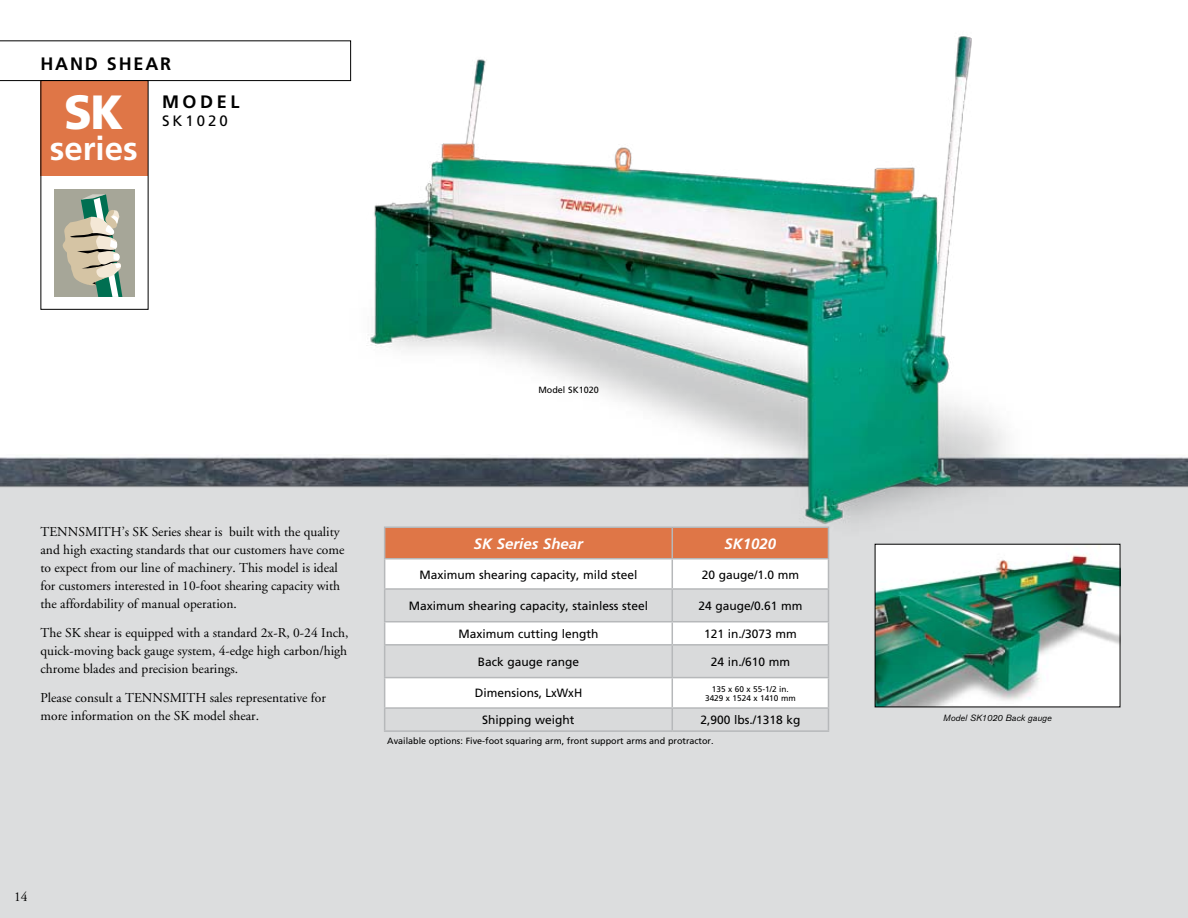
<style>
.page{position:relative;width:1188px;height:918px;background:#fff}
.page>*{position:absolute;margin:0;border:0;box-sizing:border-box;transform-origin:0 0}
.t1{font:900 48px "Frutiger";color:#fff;scale:.95 1}
.t2{font:700 33px "Frutiger";color:#fff}
.t3{font:700 18px "Frutiger";letter-spacing:.1em;color:#000}
.t4{font:italic 700 15px "Frutiger";color:#fff}
.t5{font:15px "Frutiger";letter-spacing:.2em;color:#000}
.t6{font:13.5px/18px "Adobe Garamond";color:#000}
.t7{font:12px "Frutiger";color:#000}
.t8{font:9px "Frutiger";color:#000}
.t9{font:italic 9px "Akzidenz Grotesk Pro";color:#000}
.t10{font:8.25px/9px "Frutiger";color:#000;text-align:center}
</style>
<div class="page">
<div style="left:0;top:471px;width:1188px;height:447px;background:#dcddde"></div>
<img style="left:0;top:457px;width:298px;height:31px">
<img style="left:298px;top:36px;width:890px;height:575px">
<svg style="left:0;top:40px;width:351px;height:41px"></svg>
<div style="left:40px;top:81px;width:108px;height:94px;background:#df7647"></div>
<div style="left:40px;top:80px;width:108px;height:230px;border:1px solid #000"></div>
<div style="left:54px;top:189px;width:81px;height:108px;background:#a6a698"></div>
<svg style="left:62px;top:194px;width:61px;height:103px"></svg>
<svg style="left:385px;top:590px;width:443px;height:140px"></svg>
<hr style="left:384px;top:526px;width:288px;height:2px;background:#b6b8ba">
<hr style="left:672px;top:526px;width:157px;height:2px;background:#b6b8ba">
<svg style="left:384px;top:527px;width:445px;height:61px;background:#ebb8a1"></svg>
<hr style="left:384px;top:588px;width:288px;height:2px;background:#b6b8ba">
<hr style="left:384px;top:590px;width:1px;height:31px;background:#b6b8ba">
<hr style="left:672px;top:588px;width:157px;height:2px;background:#b6b8ba">
<hr style="left:672px;top:590px;width:1px;height:31px;background:#b6b8ba">
<hr style="left:828px;top:590px;width:1px;height:31px;background:#b6b8ba">
<hr style="left:384px;top:621px;width:288px;height:1px;background:#b6b8ba">
<svg style="left:384px;top:622px;width:1px;height:22px"></svg>
<hr style="left:672px;top:621px;width:157px;height:1px;background:#b6b8ba">
<svg style="left:672px;top:622px;width:1px;height:22px"></svg>
<svg style="left:828px;top:622px;width:1px;height:22px"></svg>
<hr style="left:384px;top:644px;width:288px;height:2px;background:#b6b8ba">
<hr style="left:384px;top:646px;width:1px;height:31px;background:#b6b8ba">
<hr style="left:672px;top:644px;width:157px;height:2px;background:#b6b8ba">
<hr style="left:672px;top:646px;width:1px;height:31px;background:#b6b8ba">
<hr style="left:828px;top:646px;width:1px;height:31px;background:#b6b8ba">
<hr style="left:384px;top:677px;width:288px;height:1px;background:#b6b8ba">
<hr style="left:672px;top:677px;width:157px;height:1px;background:#b6b8ba">
<hr style="left:384px;top:707px;width:288px;height:2px;background:#b6b8ba">
<svg style="left:384px;top:678px;width:1px;height:52px"></svg>
<hr style="left:672px;top:707px;width:157px;height:2px;background:#b6b8ba">
<svg style="left:672px;top:678px;width:1px;height:52px"></svg>
<svg style="left:828px;top:678px;width:1px;height:52px"></svg>
<hr style="left:384px;top:730px;width:288px;height:2px;background:#b6b8ba">
<hr style="left:672px;top:730px;width:157px;height:2px;background:#b6b8ba">
<img style="left:877px;top:546px;width:241px;height:159px">
<h3 class="t3" style="left:40px;top:53px;width:81px">HAND SHEA</h3>
<h3 class="t3" style="left:160px;top:53px;width:12px">R</h3>
<h1 class="t1" style="left:64px;top:83px;width:64px">SK</h1>
<h2 class="t2" style="left:50px;top:129px;width:90px">SERIES</h2>
<h3 class="t3" style="left:162px;top:92px;width:67px">MO DEL</h3>
<p class="t5" style="left:162px;top:112px;width:67px">SK1020</p>
<p class="t8" style="left:538px;top:384px;width:62px">Model SK1020</p>
<p class="t6" style="left:40px;top:523px;width:306px">TENNSMITH’s SK Series shear is built with the quality and high exacting standards that our customers have come to expect from our line of machinery. This model is ideal for customers interested in 10-foot shearing capacity with the affordability of manual operation.</p>
<p class="t6" style="left:40px;top:624px;width:310px;text-align:justify">The SK shear is equipped with a standard 2x-R, 0-24 Inch, quick-moving back gauge system, 4-edge high carbon/high chrome blades and precision bearings.</p>
<p class="t6" style="left:40px;top:689px;width:104px">Please consult a Tennsmith</p>
<p class="t6" style="left:40px;top:689px;width:287px;text-indent:169px">sales representative for more information on the SK model shear.</p>
<p class="t4" style="left:474px;top:535px;width:111px">SK Series Shear</p>
<p class="t4" style="left:725px;top:535px;width:53px">SK1020</p>
<p class="t7" style="left:419px;top:567px;width:220px">Maximum shearing capacity, mild steel</p>
<p class="t7" style="left:702px;top:567px;width:99px">20 gauge/1.0 mm</p>
<p class="t7" style="left:409px;top:599px;width:241px">Maximum shearing capacity, stainless steel</p>
<p class="t7" style="left:698px;top:599px;width:106px">24 gauge/0.61 mm</p>
<p class="t7" style="left:458px;top:627px;width:142px">Maximum cutting length</p>
<p class="t7" style="left:704px;top:627px;width:94px">121 in./3073 mm</p>
<p class="t7" style="left:478px;top:655px;width:103px">Back gauge range</p>
<p class="t7" style="left:711px;top:655px;width:81px">24 in./610 mm</p>
<p class="t7" style="left:475px;top:686px;width:109px">Dimensions, LxWxH</p>
<p class="t10" style="left:705px;top:684px;width:92px">135 x 60 x 55-1/2 in.<br>3429 x 1524 x 1410 mm</p>
<p class="t7" style="left:482px;top:713px;width:94px">Shipping weight</p>
<p class="t7" style="left:700px;top:713px;width:102px">2,900 lbs./1318 kg</p>
<p class="t8" style="left:387px;top:736px;width:328px">Available options: Five-foot squaring arm, front support arms and protractor.</p>
<p class="t6" style="left:14px;top:888px;width:15px">14</p>
<p class="t9" style="left:943px;top:712px;width:110px">Model SK1020 Back gauge</p>
</div>
